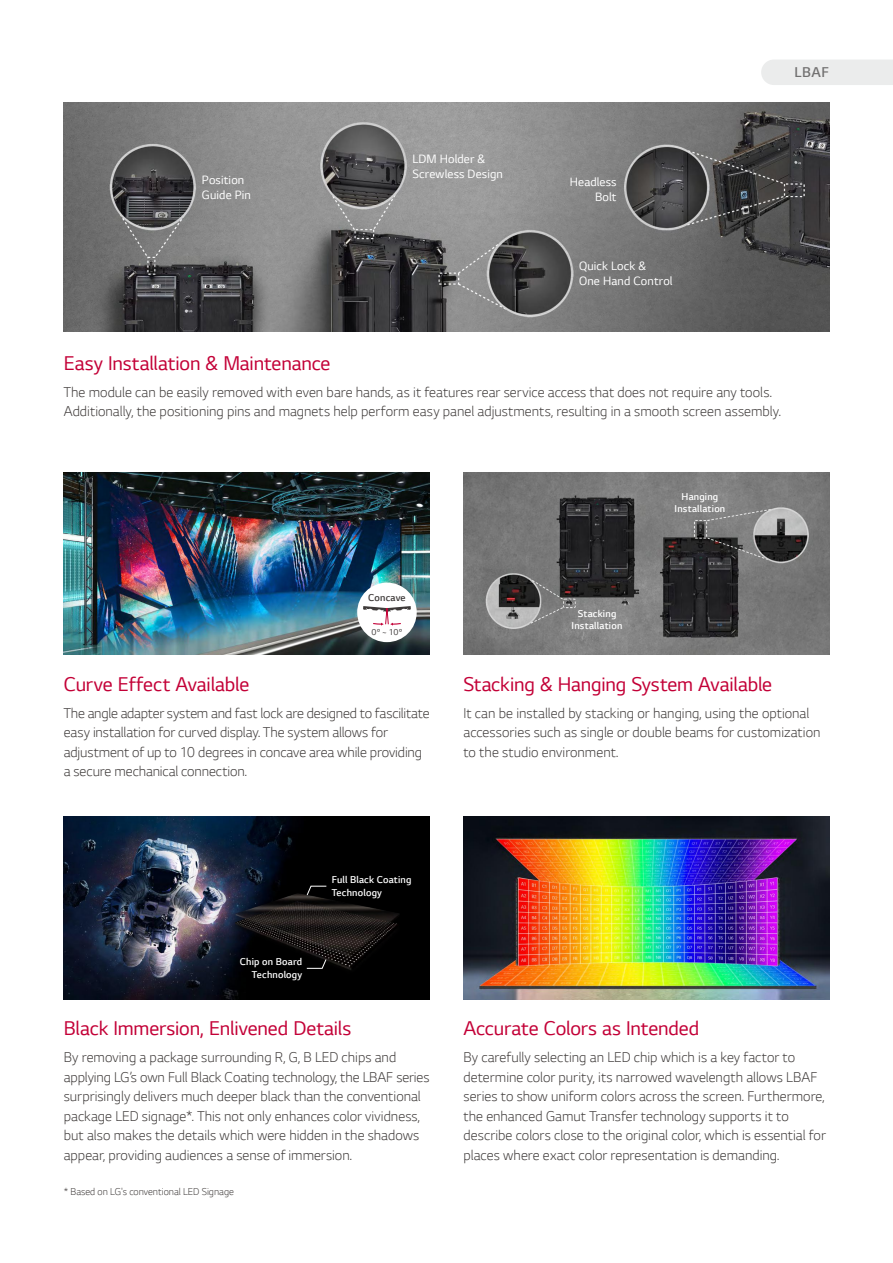
<style>
.page{position:relative;width:893px;height:1263px;background:#fff}
.page>*{position:absolute;margin:0;border:0;box-sizing:border-box;transform-origin:0 0}
.t1{font:21px "LG Smart";letter-spacing:-.005em;color:#c30037}
.t2{font:300 15px/19.5px "LG Smart";color:#3e3a39}
.t3{font:300 15px "LG Smart";color:#727171}
.t4{font:12.75px/15px "LG Smart";letter-spacing:.01em;color:#fff}
.t5{font:300 10.5px/12.6px "LG Smart";letter-spacing:.02em;color:#fff;text-align:center}
.t6{font:300 10.5px "LG Smart";color:#3e3a39}
.t7{font:300 10.5px "LG Smart";letter-spacing:.015em;color:#3e3a39}
.t8{font:9px "LG Smart";color:#3e3a39}
</style>
<div class="page">
<div style="left:761px;top:60px;width:132px;height:25px;background:#ebecec"></div>
<img style="left:64px;top:102px;width:765px;height:230px">
<img style="left:64px;top:472px;width:365px;height:183px">
<img style="left:463px;top:472px;width:366px;height:183px">
<img style="left:64px;top:816px;width:365px;height:183px">
<img style="left:233px;top:889px;width:170px;height:85px">
<svg style="left:306px;top:958px;width:21px;height:11px"></svg>
<svg style="left:306px;top:885px;width:21px;height:11px"></svg>
<img style="left:463px;top:816px;width:366px;height:183px">
<div style="left:357px;top:583px;width:60px;height:59px;background:#fff;border-radius:50%"></div>
<svg style="left:363px;top:606px;width:48px;height:19px"></svg>
<p class="t3" style="left:795px;top:62px;width:36px">LBAF</p>
<p class="t4" style="left:412px;top:151px;width:92px">LDM Holder &amp;<br>Screwless Design</p>
<p class="t4" style="left:202px;top:172px;width:50px">Position<br>Guide Pin</p>
<p class="t4" style="left:570px;top:173px;width:48px;text-align:right">Headless<br>Bolt</p>
<p class="t4" style="left:579px;top:258px;width:95px">Quick Lock &amp;<br>One Hand Control</p>
<h1 class="t1" style="left:64px;top:349px;width:268px">Easy Installation &amp; Maintenance</h1>
<p class="t2" style="left:64px;top:382px;width:719px">The module can be easily removed with even bare hands, as it features rear service access that does not require any tools.<br>Additionally, the positioning pins and magnets help perform easy panel adjustments, resulting in a smooth screen assembly.</p>
<p class="t5" style="left:675px;top:490px;width:52px;line-height:12px">Hanging<br>Installation</p>
<p class="t7" style="left:368px;top:590px;width:39px">Concave</p>
<p class="t8" style="left:372px;top:626px;width:32px">0º ~ 10º</p>
<p class="t5" style="left:572px;top:608px;width:52px;line-height:12px">Stacking<br>Installation</p>
<h1 class="t1" style="left:64px;top:670px;width:187px">Curve Effect Available</h1>
<p class="t2" style="left:64px;top:703px;width:367px">The angle adapter system and fast lock are designed to fascilitate easy installation for curved display. The system allows for adjustment of up to 10 degrees in concave area while providing a secure mechanical connection.</p>
<h1 class="t1" style="left:463px;top:670px;width:310px">Stacking &amp; Hanging System Available</h1>
<p class="t2" style="left:463px;top:703px;width:358px">It can be installed by stacking or hanging, using the optional accessories such as single or double beams for customization to the studio environment.</p>
<p class="t5" style="left:240px;top:955px;width:64px;text-align:right">Chip on Board<br>Technology</p>
<p class="t5" style="left:332px;top:873px;width:81px;text-align:left">Full Black Coating<br>Technology</p>
<h1 class="t1" style="left:64px;top:1014px;width:289px">Black Immersion, Enlivened Details</h1>
<p class="t2" style="left:64px;top:1047px;width:367px">By removing a package surrounding R, G, B LED chips and applying LG’s own Full Black Coating technology, the LBAF series surprisingly delivers much deeper black than the conventional package LED signage*. This not only enhances color vividness, but also makes the details which were hidden in the shadows appear, providing audiences a sense of immersion.</p>
<p class="t6" style="left:64px;top:1184px;width:172px">* Based on LG's conventional LED Signage</p>
<h1 class="t1" style="left:463px;top:1014px;width:237px">Accurate Colors as Intended</h1>
<p class="t2" style="left:463px;top:1047px;width:364px">By carefully selecting an LED chip which is a key factor to determine color purity, its narrowed wavelength allows LBAF series to show uniform colors across the screen. Furthermore, the enhanced Gamut Transfer technology supports it to describe colors close to the original color, which is essential for places where exact color representation is demanding.</p>
</div>
